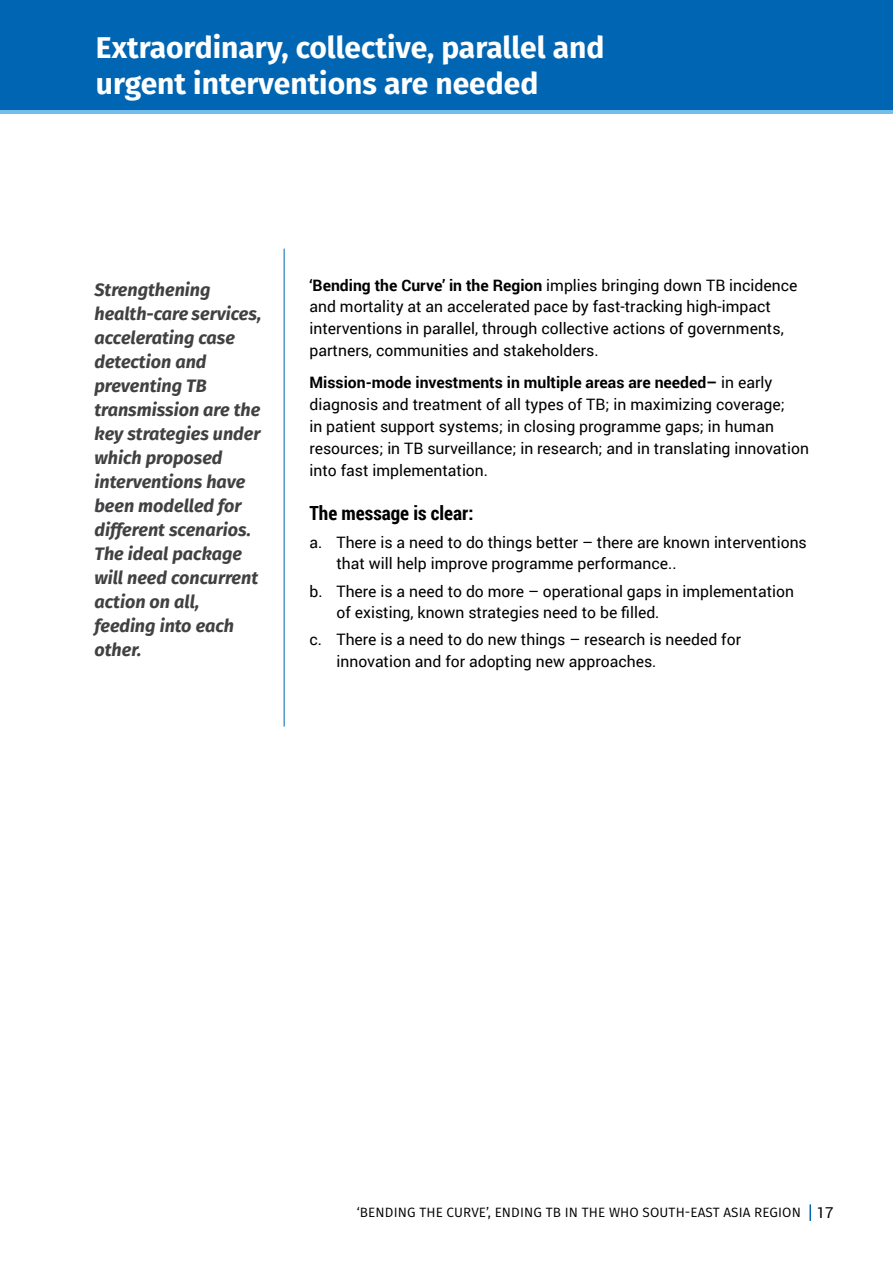
<style>
.page{position:relative;width:893px;height:1263px;background:#fff}
.page>*{position:absolute;margin:0;border:0;box-sizing:border-box;transform-origin:0 0}
.t1{font:700 30px/36px "Fira Sans";color:#fff}
.t2{font:700 19.5px "Roboto Condensed";color:#000}
.t3{font:italic 700 18px/24px "Fira Sans";color:#414042}
.t4{font:15.75px/21.8px "Roboto";color:#000}
.t5{font:13.5px "Fira Sans";letter-spacing:.01em;color:#000}
.s1{font-weight:700}
.s2{font-family:"Roboto";font-size:15px}
</style>
<div class="page">
<svg style="left:809px;top:1204px;width:2px;height:17px"></svg>
<div style="left:0;top:0;width:893px;height:114px;background:#75bee9"></div>
<div style="left:0;top:0;width:893px;height:110px;background:#0066b3"></div>
<hr style="left:284px;top:249px;width:1px;height:477px;background:#0066b3">
<h1 class="t1" style="left:96px;top:28px;width:510px">Extraordinary, collective, parallel and urgent interventions are needed</h1>
<p class="t3" style="left:94px;top:276px;width:168px">Strengthening health-care services, accelerating case detection and preventing TB transmission are the key strategies under which proposed interventions have been modelled for different scenarios.<br>The ideal package will need concurrent action on all, feeding into each other.</p>
<p class="t4" style="left:309px;top:274px;width:489px"><span class="s1">‘Bending the Curve’ in the Region</span> implies bringing down TB incidence and mortality at an accelerated pace by fast-tracking high-impact interventions in parallel, through collective actions of governments, partners, communities and stakeholders.</p>
<p class="t4" style="left:309px;top:371px;width:501px"><span class="s1">Mission-mode investments in multiple areas are needed–</span> in early diagnosis and treatment of all types of TB; in maximizing coverage;<br>in patient support systems; in closing programme gaps; in human resources; in TB surveillance; in research; and in translating innovation into fast implementation.</p>
<p class="t2" style="left:309px;top:500px;width:166px">The message is clear:</p>
<p class="t4" style="left:336px;top:531px;width:472px;text-indent:-27px">a. There is a need to do things better – there are known interventions that will help improve programme performance..</p>
<p class="t4" style="left:336px;top:579px;width:459px;text-indent:-27px">b. There is a need to do more – operational gaps in implementation of existing, known strategies need to be filled.</p>
<p class="t4" style="left:336px;top:628px;width:406px;text-indent:-27px">c. There is a need to do new things – research is needed for innovation and for adopting new approaches.</p>
<p class="t5" style="left:357px;top:1202px;width:478px">‘BENDING THE CURVE’, ENDING TB IN THE WHO SOUTH-EAST ASIA REGION <span class="s2">17</span></p>
</div>
